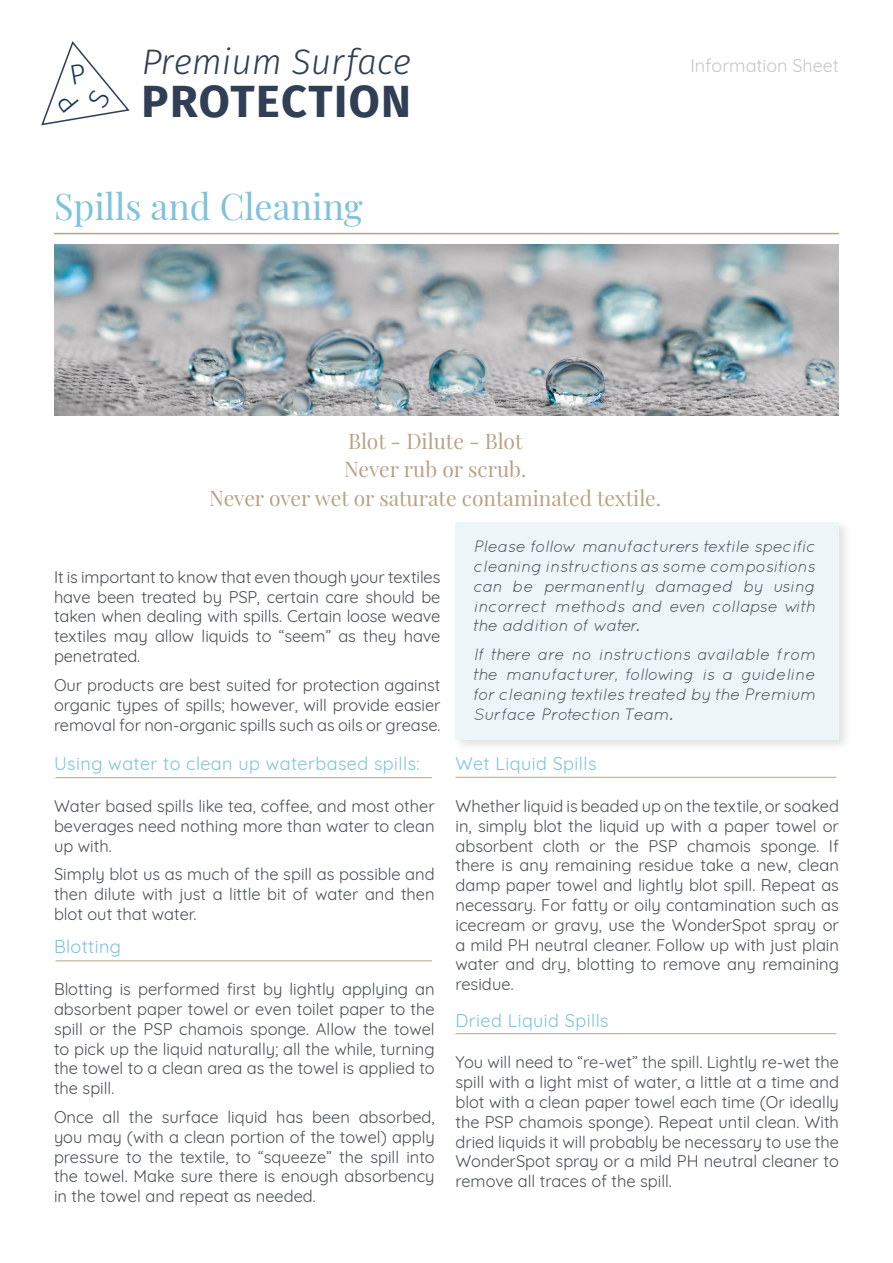
<style>
.page{position:relative;width:893px;height:1263px;background:#fff}
.page>*{position:absolute;margin:0;border:0;box-sizing:border-box;transform-origin:0 0}
.t1{font:700 45px "Fira Sans";letter-spacing:.03em;color:#303f55}
.t2{font:36px "Playfair Display";color:#7fc2db}
.t3{font:italic 300 35.4px "Fira Sans";color:#303f55}
.t4{font:21px "Playfair Display";color:#b8a387}
.t5{font:18px "Quicksand";letter-spacing:.025em;color:#7fc2db}
.t6{font:18px "Quicksand";color:#c8c6c6}
.t7{font:16.5px/19.8px "Quicksand";color:#494f57;text-align:justify}
.t8{font:italic 16.5px/19.8px "Quicksand";letter-spacing:-.015em;color:#494f57;text-align:justify}
</style>
<div class="page">
<hr style="left:54px;top:233px;width:785px;height:1px;background:#b8a387">
<hr style="left:56px;top:777px;width:376px;height:1px;background:#b8a387">
<hr style="left:455px;top:777px;width:381px;height:1px;background:#b8a387">
<img style="left:54px;top:245px;width:784px;height:170px">
<div style="left:452px;top:518px;width:400px;height:234px;background:#231f20;opacity:.13"></div>
<div style="left:455px;top:522px;width:384px;height:217px;background:#eef5f9"></div>
<hr style="left:56px;top:960px;width:376px;height:1px;background:#b8a387">
<hr style="left:455px;top:1033px;width:381px;height:1px;background:#b8a387">
<svg style="left:41px;top:41px;width:89px;height:85px"></svg>
<p class="t3" style="left:142px;top:37px;width:271px">Premium Surface</p>
<p class="t1" style="left:141px;top:70px;width:271px">PROTECTION</p>
<p class="t2" style="left:54px;top:179px;width:310px">Spills and Cleaning</p>
<p class="t6" style="left:690px;top:52px;width:150px">Information Sheet</p>
<p class="t4" style="left:348px;top:425px;width:176px">Blot - Dilute - Blot</p>
<p class="t4" style="left:344px;top:453px;width:184px">Never rub or scrub.</p>
<p class="t4" style="left:209px;top:482px;width:453px">Never over wet or saturate contaminated textile.</p>
<p class="t7" style="left:54px;top:565px;width:388px">It is important to know that even though your textiles have been treated by PSP, certain care should be taken when dealing with spills. Certain loose weave textiles may allow liquids to “seem” as they have penetrated.</p>
<p class="t7" style="left:54px;top:673px;width:388px">Our products are best suited for protection against organic types of spills; however, will provide easier removal for non-organic spills such as oils or grease.</p>
<p class="t8" style="left:473px;top:536px;width:344px">Please follow manufacturers textile specific cleaning instructions as some compositions can be permanently damaged by using incorrect methods and even collapse with the addition of water.</p>
<p class="t8" style="left:473px;top:644px;width:344px">If there are no instructions available from the manufacturer, following is a guideline for cleaning textiles treated by the Premium Surface Protection Team.</p>
<p class="t5" style="left:54px;top:750px;width:367px">Using water to clean up waterbased spills:</p>
<p class="t5" style="left:455px;top:750px;width:142px">Wet Liquid Spills</p>
<p class="t7" style="left:455px;top:794px;width:385px">Whether liquid is beaded up on the textile, or soaked in, simply blot the liquid up with a paper towel or absorbent cloth or the PSP chamois sponge. If there is any remaining residue take a new, clean damp paper towel and lightly blot spill. Repeat as necessary. For fatty or oily contamination such as icecream or gravy, use the WonderSpot spray or a mild PH neutral cleaner. Follow up with just plain water and dry, blotting to remove any remaining residue.</p>
<p class="t7" style="left:54px;top:794px;width:382px">Water based spills like tea, coffee, and most other beverages need nothing more than water to clean up with.</p>
<p class="t7" style="left:54px;top:863px;width:382px">Simply blot us as much of the spill as possible and then dilute with just a little bit of water and then blot out that water.</p>
<p class="t5" style="left:54px;top:933px;width:69px">Blotting</p>
<p class="t7" style="left:54px;top:978px;width:382px">Blotting is performed first by lightly applying an absorbent paper towel or even toilet paper to the spill or the PSP chamois sponge. Allow the towel to pick up the liquid naturally; all the while, turning the towel to a clean area as the towel is applied to the spill.</p>
<p class="t7" style="left:54px;top:1105px;width:382px">Once all the surface liquid has been absorbed, you may (with a clean portion of the towel) apply pressure to the textile, to “squeeze” the spill into the towel. Make sure there is enough absorbency in the towel and repeat as needed.</p>
<p class="t5" style="left:455px;top:1006px;width:155px">Dried Liquid Spills</p>
<p class="t7" style="left:455px;top:1051px;width:385px">You will need to “re-wet” the spill. Lightly re-wet the spill with a light mist of water, a little at a time and blot with a clean paper towel each time (Or ideally the PSP chamois sponge). Repeat until clean. With dried liquids it will probably be necessary to use the WonderSpot spray or a mild PH neutral cleaner to remove all traces of the spill.</p>
</div>
